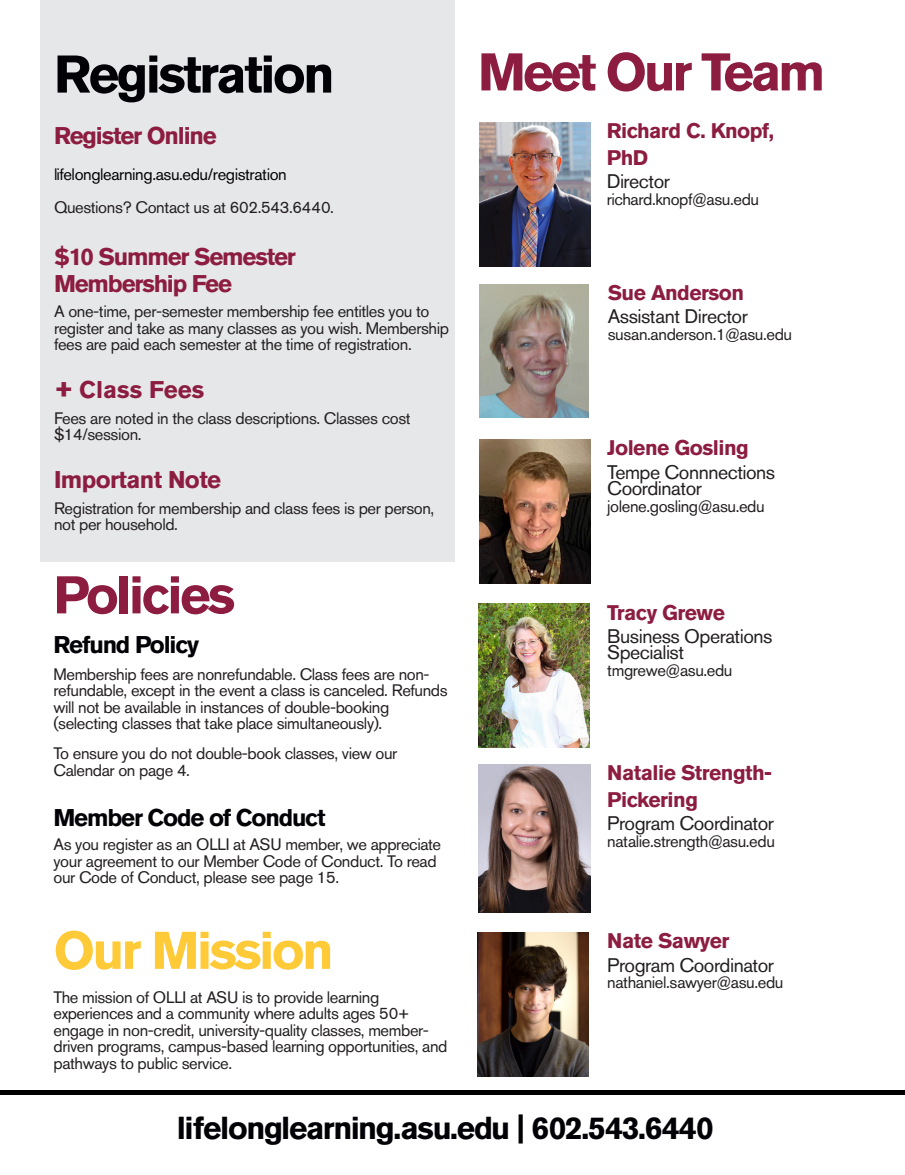
<style>
.page{position:relative;width:905px;height:1175px;background:#fff}
.page>*{position:absolute;margin:0;border:0;box-sizing:border-box;transform-origin:0 0}
.t1{font:700 52.5px "Akzidenz Grotesk Std";letter-spacing:-.06em;color:#8c1d40}
.t2{font:700 52.5px "Akzidenz Grotesk Std";letter-spacing:-.05em;color:#020105}
.t3{font:700 52.5px "Akzidenz Grotesk Std";letter-spacing:-.05em;color:#ffca38}
.t4{font:700 31.5px "Akzidenz Grotesk Std";letter-spacing:-.04em;color:#020105}
.t5{font:700 24px/27px "Akzidenz Grotesk Std";letter-spacing:-.05em;color:#8c1d40}
.t6{font:700 24px "Akzidenz Grotesk Std";letter-spacing:-.05em;color:#020105}
.t7{font:700 24px "Akzidenz Grotesk Std";letter-spacing:-.025em;color:#8c1d40}
.t8{font:700 24px "Akzidenz Grotesk Std";color:#8c1d40}
.t9{font:700 21px/27px "Akzidenz Grotesk Std";letter-spacing:-.025em;color:#8c1d40}
.t10{font:19.5px/16.5px "Akzidenz Grotesk Std";letter-spacing:-.025em;color:#231f20}
.t11{font:16.5px/16.5px "Akzidenz Grotesk Std";letter-spacing:-.025em;color:#231f20}
.t12{font:16.5px "Akzidenz Grotesk Std";letter-spacing:-.025em;color:#020105}
.s1{font-size:27px}
</style>
<div class="page">
<img style="left:479px;top:284px;width:109px;height:133px">
<div style="left:40px;top:0;width:415px;height:561px;background:#e6e7e9"></div>
<hr style="left:0;top:1090px;width:904px;height:4px;background:#000001">
<img style="left:479px;top:440px;width:112px;height:143px">
<img style="left:478px;top:604px;width:111px;height:143px">
<img style="left:479px;top:122px;width:111px;height:144px">
<img style="left:478px;top:764px;width:112px;height:148px">
<img style="left:477px;top:932px;width:111px;height:144px">
<p class="t2" style="left:54px;top:44px;width:282px">Registration</p>
<p class="t5" style="left:54px;top:122px;width:164px">Register Online</p>
<p class="t12" style="left:54px;top:164px;width:234px">lifelonglearning.asu.edu/registration</p>
<p class="t11" style="left:54px;top:199px;width:281px">Questions? Contact us at 602.543.6440.</p>
<p class="t5" style="left:54px;top:243px;width:243px">$10 Summer Semester<br>Membership Fee</p>
<p class="t11" style="left:54px;top:303px;width:396px">A one-time, per-semester membership fee entitles you to register and take as many classes as you wish. Membership fees are paid each semester at the time of registration.</p>
<p class="t8" style="left:54px;top:376px;width:152px"><span class="s1">+</span> Class Fees</p>
<p class="t11" style="left:54px;top:409px;width:358px">Fees are noted in the class descriptions. Classes cost $14/session.</p>
<p class="t7" style="left:54px;top:466px;width:169px">Important Note</p>
<p class="t11" style="left:54px;top:499px;width:382px">Registration for membership and class fees is per person, not per household.</p>
<p class="t1" style="left:53px;top:564px;width:183px">Policies</p>
<p class="t6" style="left:53px;top:631px;width:147px">Refund Policy</p>
<p class="t11" style="left:53px;top:665px;width:378px">Membership fees are nonrefundable. Class fees are non-</p>
<p class="t11" style="left:53px;top:682px;width:396px">refundable, except in the event a class is canceled. Refunds will not be available in instances of double-booking (selecting classes that take place simultaneously).</p>
<p class="t11" style="left:53px;top:745px;width:345px">To ensure you do not double-book classes, view our<br>Calendar on page 4.</p>
<p class="t6" style="left:53px;top:804px;width:273px">Member Code of Conduct</p>
<p class="t11" style="left:53px;top:836px;width:389px">As you register as an OLLI at ASU member, we appreciate your agreement to our Member Code of Conduct. To read our Code of Conduct, please see page 15.</p>
<p class="t3" style="left:53px;top:920px;width:282px">Our Mission</p>
<p class="t11" style="left:53px;top:988px;width:395px">The mission of OLLI at ASU is to provide learning experiences and a community where adults ages 50+ engage in non-credit, university-quality classes, member&shy;driven programs, campus-based learning opportunities, and pathways to public service.</p>
<p class="t1" style="left:478px;top:42px;width:349px">Meet Our Team</p>
<p class="t9" style="left:606px;top:117px;width:169px">Richard C. Knopf,<br>PhD</p>
<p class="t10" style="left:606px;top:173px;width:65px">Director</p>
<p class="t11" style="left:606px;top:190px;width:154px">richard.knopf@asu.edu</p>
<p class="t9" style="left:607px;top:279px;width:138px">Sue Anderson</p>
<p class="t10" style="left:607px;top:308px;width:142px">Assistant Director</p>
<p class="t11" style="left:607px;top:326px;width:186px">susan.anderson.1@asu.edu</p>
<p class="t9" style="left:607px;top:434px;width:143px">Jolene Gosling</p>
<p class="t10" style="left:607px;top:463px;width:169px">Tempe Connnections<br>Coordinator</p>
<p class="t11" style="left:607px;top:497px;width:159px">jolene.gosling@asu.edu</p>
<p class="t9" style="left:607px;top:599px;width:119px">Tracy Grewe</p>
<p class="t10" style="left:607px;top:628px;width:167px">Business Operations<br>Specialist</p>
<p class="t11" style="left:607px;top:662px;width:127px">tmgrewe@asu.edu</p>
<p class="t9" style="left:607px;top:759px;width:166px">Natalie Strength-<br>Pickering</p>
<p class="t10" style="left:607px;top:815px;width:168px">Program Coordinator</p>
<p class="t11" style="left:607px;top:832px;width:169px">natalie.strength@asu.edu</p>
<p class="t9" style="left:607px;top:927px;width:124px">Nate Sawyer</p>
<p class="t10" style="left:607px;top:956px;width:168px">Program Coordinator</p>
<p class="t11" style="left:607px;top:974px;width:178px">nathaniel.sawyer@asu.edu</p>
<p class="t4" style="left:177px;top:1110px;width:538px">lifelonglearning.asu.edu | 602.543.6440</p>
</div>
